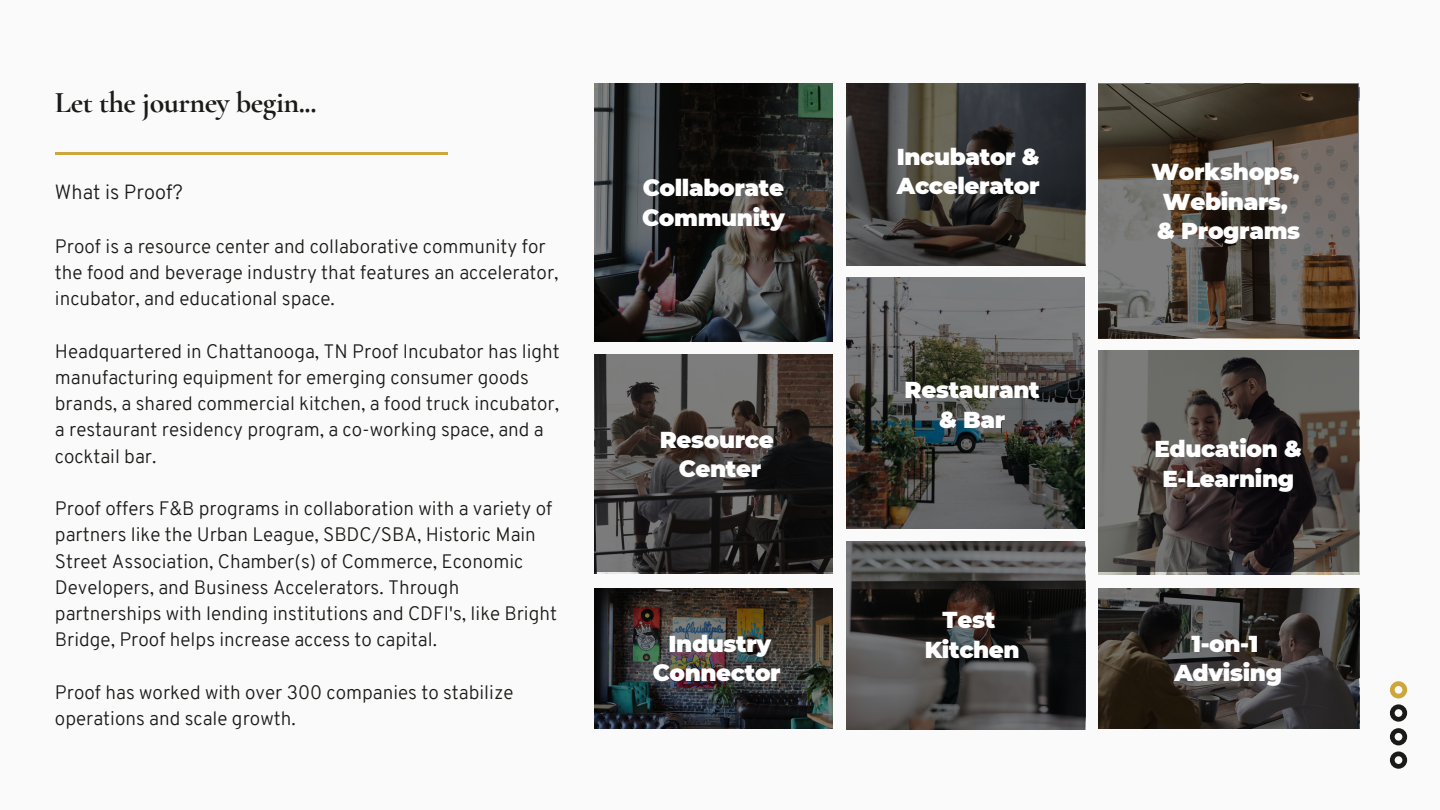
<style>
.page{position:relative;width:1440px;height:810px;background:#fafafa}
.page>*{position:absolute;margin:0;border:0;box-sizing:border-box;transform-origin:0 0}
.t1{font:700 30px "Cormorant Garamond";letter-spacing:-.015em;color:#1a1b18}
.t2{font:900 23px "Montserrat";letter-spacing:-.015em;color:#fff}
.t3{font:300 20px "Overpass";color:#1a1b18}
.t4{font:300 19px/26.2px "Overpass";color:#1a1b18}
</style>
<div class="page">
<hr style="left:55px;top:152px;width:393px;height:2px;background:#cda63c">
<svg style="left:594px;top:354px;width:239px;height:218px;background:#3e3a38"></svg>
<svg style="left:846px;top:541px;width:239px;height:188px;background:#3c3b3a"></svg>
<svg style="left:847px;top:83px;width:238px;height:182px;background:#3a3936"></svg>
<svg style="left:1098px;top:83px;width:261px;height:255px;background:#564e45"></svg>
<svg style="left:847px;top:277px;width:238px;height:252px;background:#535451"></svg>
<svg style="left:1098px;top:351px;width:261px;height:221px;background:#4c4845"></svg>
<svg style="left:594px;top:83px;width:239px;height:259px;background:#2d2e2d"></svg>
<img style="left:594px;top:589px;width:239px;height:140px">
<svg style="left:1098px;top:589px;width:261px;height:140px;background:#37332f"></svg>
<svg style="left:1390px;top:728px;width:17px;height:17px"></svg>
<svg style="left:1390px;top:751px;width:17px;height:18px"></svg>
<svg style="left:1390px;top:704px;width:17px;height:18px"></svg>
<svg style="left:1390px;top:681px;width:17px;height:17px"></svg>
<p class="t1" style="left:55px;top:84px;width:263px">Let the journey begin...</p>
<p class="t3" style="left:55px;top:184px;width:130px">What is Proof?</p>
<p class="t4" style="left:55px;top:235px;width:505px">Proof is a resource center and collaborative community for the food and beverage industry that features an accelerator, incubator, and educational space.</p>
<p class="t4" style="left:55px;top:340px;width:506px">Headquartered in Chattanooga, TN Proof Incubator has light manufacturing equipment for emerging consumer goods brands, a shared commercial kitchen, a food truck incubator, a restaurant residency program, a co-working space, and a cocktail bar.</p>
<p class="t4" style="left:55px;top:497px;width:504px">Proof offers F&amp;B programs in collaboration with a variety of partners like the Urban League, SBDC/SBA, Historic Main Street Association, Chamber(s) of Commerce, Economic Developers, and Business Accelerators. Through partnerships with lending institutions and CDFI's, like Bright Bridge, Proof helps increase access to capital.</p>
<p class="t4" style="left:55px;top:681px;width:460px">Proof has worked with over 300 companies to stabilize operations and scale growth.</p>
<p class="t2" style="left:643px;top:174px;width:143px">Collaborate</p>
<p class="t2" style="left:642px;top:203px;width:144px">Community</p>
<p class="t2" style="left:660px;top:426px;width:115px">Resource</p>
<p class="t2" style="left:679px;top:455px;width:84px">Center</p>
<p class="t2" style="left:669px;top:630px;width:104px">Industry</p>
<p class="t2" style="left:653px;top:659px;width:130px">Connector</p>
<p class="t2" style="left:897px;top:142px;width:145px">Incubator &amp;</p>
<p class="t2" style="left:897px;top:172px;width:144px">Accelerator</p>
<p class="t2" style="left:905px;top:376px;width:137px">Restaurant</p>
<p class="t2" style="left:939px;top:405px;width:68px">&amp; Bar</p>
<p class="t2" style="left:943px;top:606px;width:54px">Test</p>
<p class="t2" style="left:925px;top:635px;width:97px">Kitchen</p>
<p class="t2" style="left:1151px;top:158px;width:149px">Workshops,</p>
<p class="t2" style="left:1163px;top:187px;width:126px">Webinars,</p>
<p class="t2" style="left:1157px;top:217px;width:145px">&amp; Programs</p>
<p class="t2" style="left:1154px;top:435px;width:149px">Education &amp;</p>
<p class="t2" style="left:1162px;top:464px;width:133px">E-Learning</p>
<p class="t2" style="left:1191px;top:630px;width:69px">1-on-1</p>
<p class="t2" style="left:1174px;top:659px;width:109px">Advising</p>
</div>
